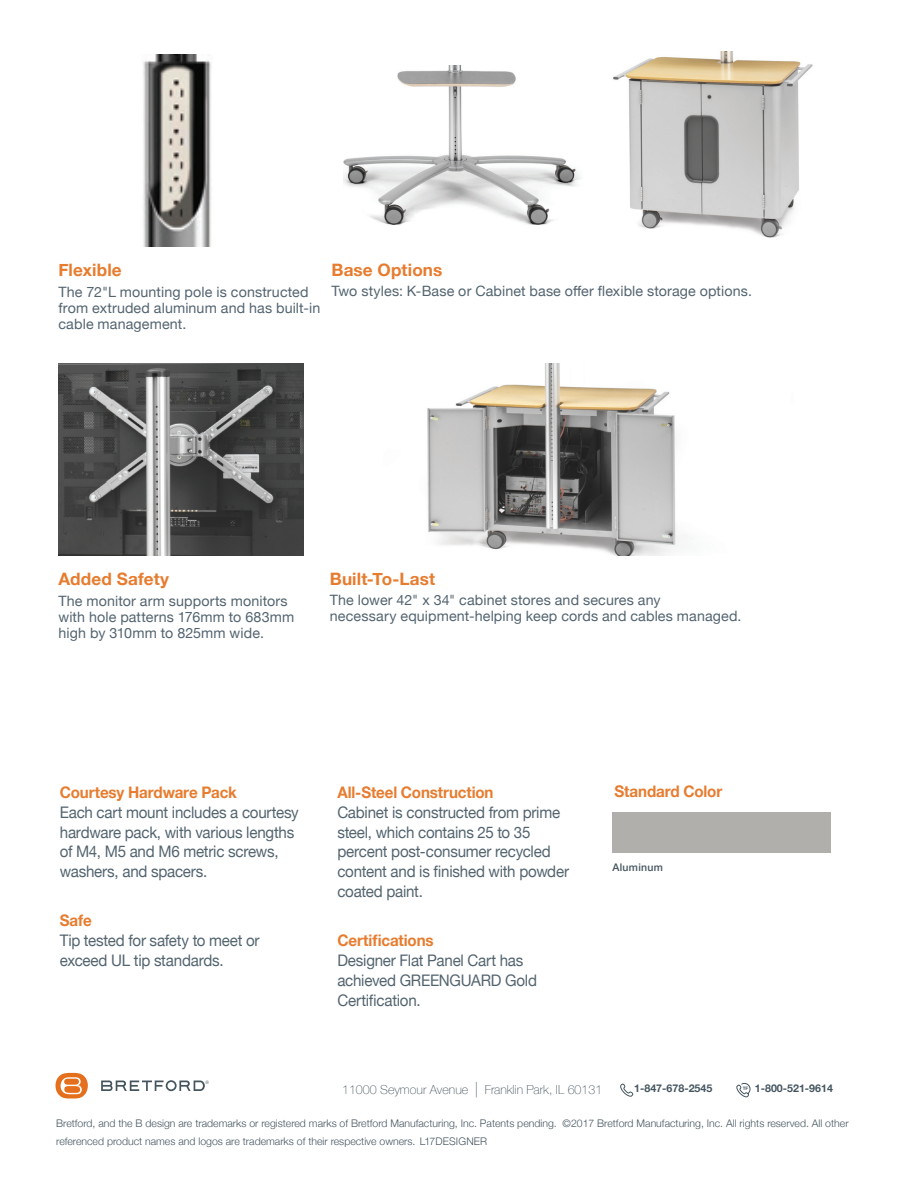
<style>
.page{position:relative;width:918px;height:1188px;background:#fff}
.page>*{position:absolute;margin:0;border:0;box-sizing:border-box;transform-origin:0 0}
.t1{font:700 17.1px "Helvetica Neue";letter-spacing:.01em;color:#e77c2f}
.t2{font:15.9px/20px "Helvetica Neue";letter-spacing:-.015em;color:#53646f;scale:.95 1}
.t3{font:700 15.9px "Helvetica Neue";letter-spacing:-.005em;color:#e77c2f;scale:.95 1}
.t4{font:14.25px/15.8px "Helvetica Neue";letter-spacing:.01em;color:#53646f}
.t5{font:100 12.45px "Helvetica Neue";color:#45555f}
.t6{font:700 10.65px "Helvetica Neue";color:#45555f}
.t7{font:300 10.5px/18px "Helvetica Neue";color:#45555f}
.t8{font:500 10.5px "Helvetica Neue";letter-spacing:.03em;color:#45555f}
.t9{font:700 4.65px "Helvetica";color:#45555f}
.s1{font-weight:700;color:#e77c2f}
.s2{font-size:16.05px}
.s3{font-size:15.6px}
</style>
<div class="page">
<svg style="left:620px;top:1083px;width:131px;height:15px"></svg>
<svg style="left:56px;top:1073px;width:32px;height:25px"></svg>
<svg style="left:101px;top:1080px;width:108px;height:11px"></svg>
<img style="left:343px;top:66px;width:237px;height:159px">
<img style="left:58px;top:363px;width:246px;height:193px">
<img style="left:613px;top:51px;width:200px;height:187px">
<div style="left:612px;top:812px;width:219px;height:40px;background:#b1afac"></div>
<img style="left:143px;top:54px;width:68px;height:193px">
<img style="left:427px;top:363px;width:254px;height:193px">
<p class="t1" style="left:58px;top:256px;width:65px">Flexible</p>
<p class="t4" style="left:58px;top:285px;width:263px">The 72"L mounting pole is constructed from extruded aluminum and has built-in cable management.</p>
<p class="t1" style="left:332px;top:256px;width:112px">Base Options</p>
<p class="t4" style="left:332px;top:284px;width:422px">Two styles: K-Base or Cabinet base offer flexible storage options.</p>
<p class="t1" style="left:58px;top:566px;width:112px">Added Safety</p>
<p class="t4" style="left:58px;top:594px;width:237px">The monitor arm supports monitors with hole patterns 176mm to 683mm high by 310mm to 825mm wide.</p>
<p class="t1" style="left:330px;top:566px;width:107px">Built-To-Last</p>
<p class="t4" style="left:330px;top:593px;width:413px">The lower 42" x 34" cabinet stores and secures any<br>necessary equipment-helping keep cords and cables managed.</p>
<p class="t2" style="left:60px;top:783px;width:253px"><span class="s1">Courtesy Hardware Pack<br></span>Each cart mount includes a courtesy hardware pack, with various lengths of M4, M5 and M6 metric screws, washers, and spacers.</p>
<p class="t2" style="left:60px;top:912px;width:212px"><span class="s1">Safe<br></span>Tip tested for safety to meet or exceed UL tip standards.</p>
<p class="t2" style="left:337px;top:783px;width:245px"><span class="s1">All-Steel Construction<br></span>Cabinet is constructed from prime steel, which contains 25 to 35 percent post-consumer recycled content and is finished with powder coated paint.</p>
<p class="t2" style="left:337px;top:931px;width:212px"><span class="s1">Certifications<br></span>Designer Flat Panel Cart has achieved GREENGUARD Gold<br>Certification.</p>
<p class="t3" style="left:614px;top:779px;width:115px"><span class="s2">S</span>tandard Color</p>
<p class="t8" style="left:612px;top:858px;width:52px">Aluminum</p>
<p class="t5" style="left:342px;top:1080px;width:262px">11000 Seymour Avenue <span class="s3">|</span> Franklin Park, IL 60131</p>
<p class="t6" style="left:634px;top:1080px;width:80px">1-847-678-2545</p>
<p class="t9" style="left:743px;top:1085px;width:7px">TF</p>
<p class="t6" style="left:755px;top:1080px;width:80px">1-800-521-9614</p>
<p class="t7" style="left:56px;top:1114px;width:794px">Bretford, and the B design are trademarks or registered marks of Bretford Manufacturing, Inc. Patents pending. ©2017 Bretford Manufacturing, Inc. All rights reserved. All other referenced product names and logos are trademarks of their respective owners. L17DESIGNER</p>
</div>
